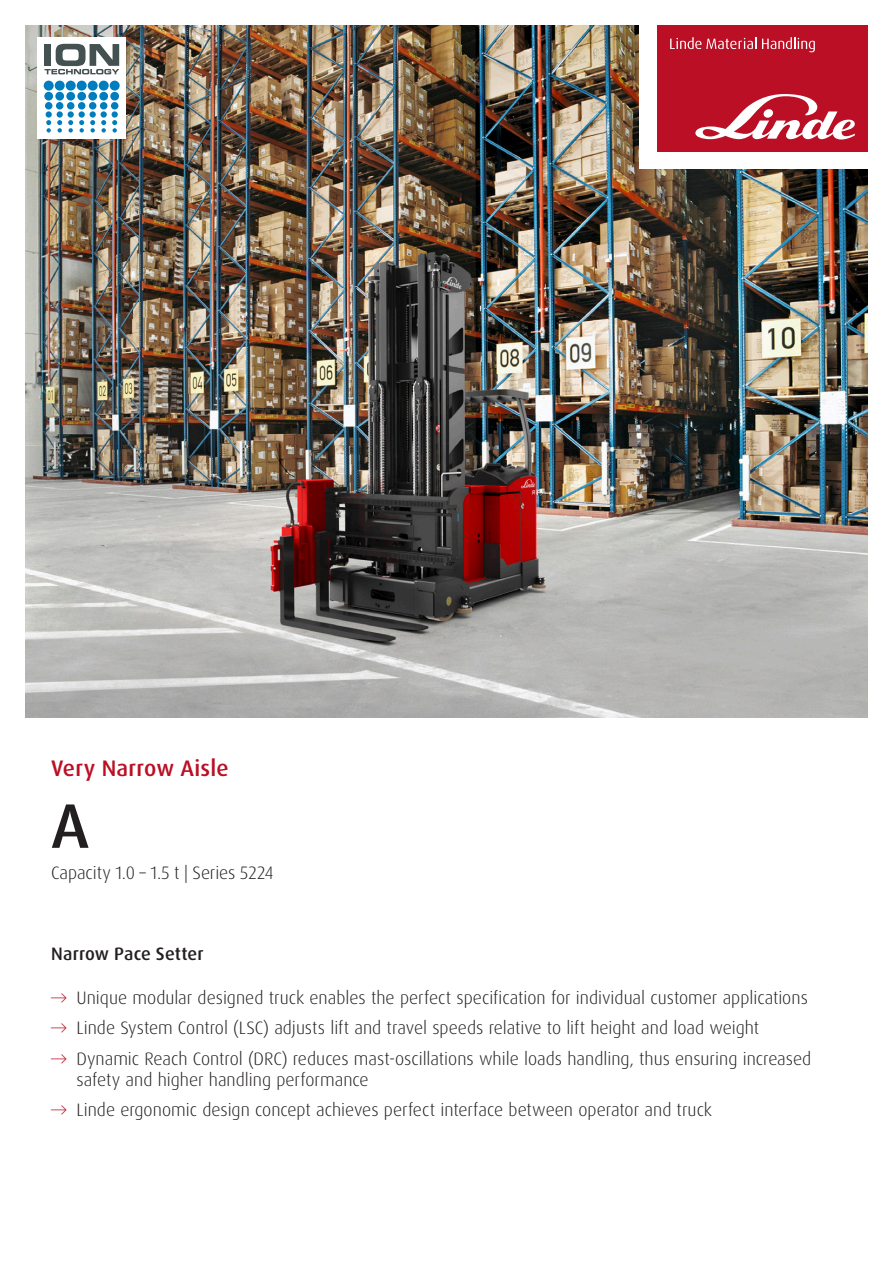
<style>
.page{position:relative;width:893px;height:1263px;background:#fff}
.page>*{position:absolute;margin:0;border:0;box-sizing:border-box;transform-origin:0 0}
.t1{font:500 63px "Dax Pro";color:#231f20}
.t2{font:500 22.5px "Dax Pro";letter-spacing:.01em;color:#ba0f25}
.t3{font:300 18px/21.6px "Dax Pro";color:#231f20}
.t4{font:500 18px "Dax Pro";letter-spacing:.015em;color:#231f20}
.s1{color:#ba0f25}
</style>
<div class="page">
<img style="left:26px;top:26px;width:841px;height:691px">
<div style="left:37px;top:37px;width:89px;height:102px;background:#fff"></div>
<div style="left:44px;top:92px;width:9px;height:9px;background:#007dbe;border-radius:50%"></div>
<div style="left:45px;top:102px;width:7px;height:8px;background:#007dbe;border-radius:50%"></div>
<div style="left:46px;top:111px;width:6px;height:7px;background:#007dbe;border-radius:50%"></div>
<svg style="left:46px;top:120px;width:5px;height:13px"></svg>
<div style="left:55px;top:92px;width:9px;height:9px;background:#007dbe;border-radius:50%"></div>
<div style="left:56px;top:102px;width:7px;height:8px;background:#007dbe;border-radius:50%"></div>
<div style="left:57px;top:111px;width:6px;height:7px;background:#007dbe;border-radius:50%"></div>
<svg style="left:57px;top:120px;width:5px;height:13px"></svg>
<div style="left:66px;top:92px;width:9px;height:9px;background:#007dbe;border-radius:50%"></div>
<div style="left:67px;top:102px;width:7px;height:8px;background:#007dbe;border-radius:50%"></div>
<div style="left:68px;top:111px;width:6px;height:7px;background:#007dbe;border-radius:50%"></div>
<svg style="left:68px;top:120px;width:5px;height:13px"></svg>
<div style="left:77px;top:92px;width:9px;height:9px;background:#007dbe;border-radius:50%"></div>
<div style="left:78px;top:102px;width:7px;height:8px;background:#007dbe;border-radius:50%"></div>
<div style="left:79px;top:111px;width:6px;height:7px;background:#007dbe;border-radius:50%"></div>
<svg style="left:79px;top:120px;width:5px;height:13px"></svg>
<div style="left:88px;top:92px;width:9px;height:9px;background:#007dbe;border-radius:50%"></div>
<div style="left:89px;top:102px;width:7px;height:8px;background:#007dbe;border-radius:50%"></div>
<div style="left:90px;top:111px;width:6px;height:7px;background:#007dbe;border-radius:50%"></div>
<svg style="left:90px;top:120px;width:5px;height:13px"></svg>
<div style="left:99px;top:92px;width:9px;height:9px;background:#007dbe;border-radius:50%"></div>
<div style="left:100px;top:102px;width:7px;height:8px;background:#007dbe;border-radius:50%"></div>
<div style="left:101px;top:111px;width:6px;height:7px;background:#007dbe;border-radius:50%"></div>
<svg style="left:101px;top:120px;width:5px;height:13px"></svg>
<div style="left:110px;top:92px;width:9px;height:9px;background:#007dbe;border-radius:50%"></div>
<div style="left:44px;top:81px;width:10px;height:10px;background:#007dbe;border-radius:50%"></div>
<div style="left:55px;top:81px;width:10px;height:10px;background:#007dbe;border-radius:50%"></div>
<div style="left:66px;top:81px;width:10px;height:10px;background:#007dbe;border-radius:50%"></div>
<div style="left:77px;top:81px;width:10px;height:10px;background:#007dbe;border-radius:50%"></div>
<div style="left:88px;top:81px;width:10px;height:10px;background:#007dbe;border-radius:50%"></div>
<div style="left:99px;top:81px;width:10px;height:10px;background:#007dbe;border-radius:50%"></div>
<div style="left:110px;top:81px;width:10px;height:10px;background:#007dbe;border-radius:50%"></div>
<div style="left:111px;top:102px;width:7px;height:8px;background:#007dbe;border-radius:50%"></div>
<div style="left:112px;top:111px;width:6px;height:7px;background:#007dbe;border-radius:50%"></div>
<svg style="left:112px;top:120px;width:5px;height:13px"></svg>
<svg style="left:45px;top:44px;width:74px;height:30px"></svg>
<div style="left:640px;top:0;width:253px;height:169px;background:#fff"></div>
<div style="left:657px;top:26px;width:210px;height:126px;background:#ba0f25"></div>
<svg style="left:695px;top:94px;width:160px;height:46px"></svg>
<svg style="left:670px;top:37px;width:86px;height:12px"></svg>
<svg style="left:762px;top:37px;width:53px;height:15px"></svg>
<p class="t2" style="left:51px;top:753px;width:179px">Very Narrow Aisle</p>
<h1 class="t1" style="left:51px;top:785px;width:40px">A</h1>
<p class="t3" style="left:51px;top:862px;width:224px">Capacity 1.0 – 1.5 t | Series 5224</p>
<p class="t4" style="left:51px;top:942px;width:154px">Narrow Pace Setter</p>
<p class="t3" style="left:51px;top:987px;width:758px"><span class="s1">→</span> Unique modular designed truck enables the perfect specification for individual customer applications</p>
<p class="t3" style="left:51px;top:1017px;width:710px"><span class="s1">→</span> Linde System Control (LSC) adjusts lift and travel speeds relative to lift height and load weight</p>
<p class="t3" style="left:77px;top:1047px;width:736px;text-indent:-25px"><span class="s1">→</span> Dynamic Reach Control (DRC) reduces mast-oscillations while loads handling, thus ensuring increased safety and higher handling performance</p>
<p class="t3" style="left:51px;top:1099px;width:663px"><span class="s1">→</span> Linde ergonomic design concept achieves perfect interface between operator and truck</p>
</div>
